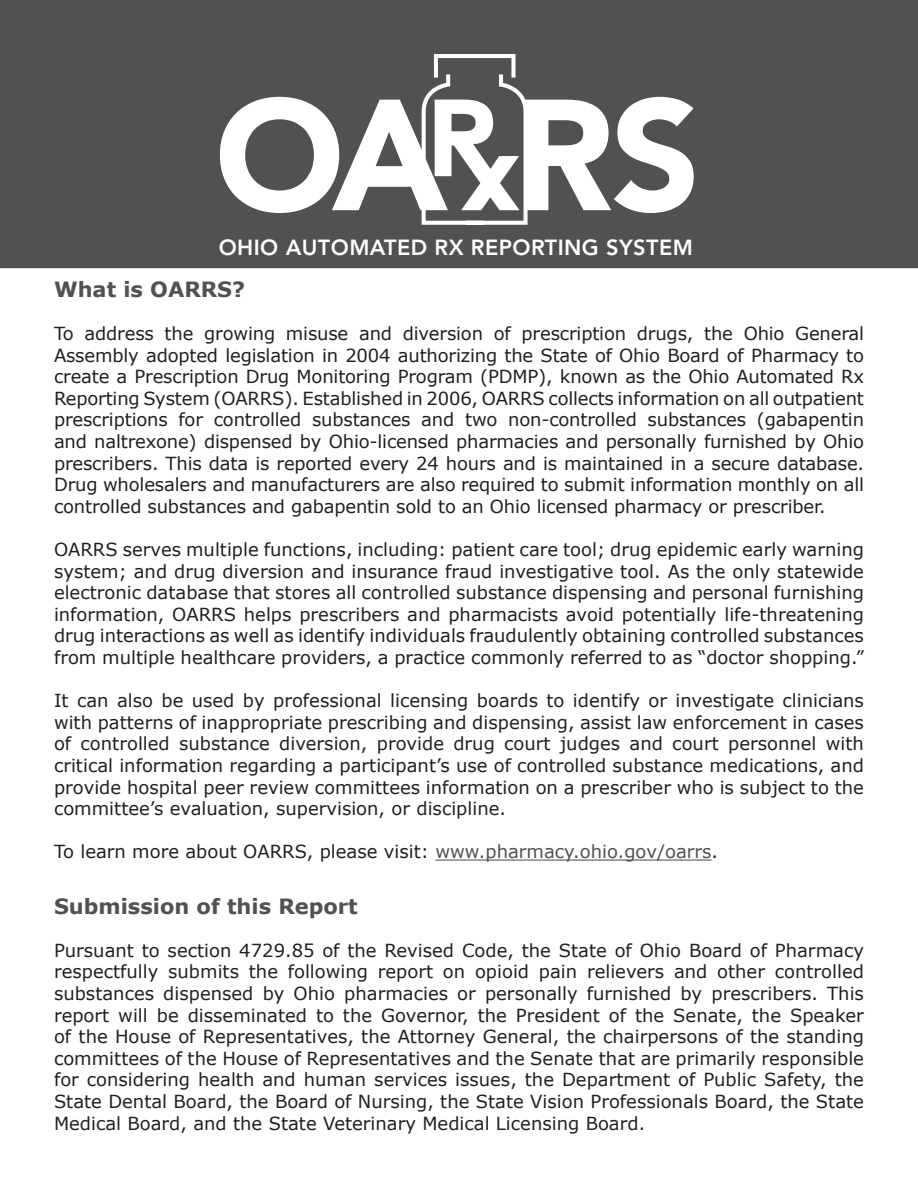
<style>
.page{position:relative;width:918px;height:1188px;background:#fff}
.page>*{position:absolute;margin:0;border:0;box-sizing:border-box;transform-origin:0 0}
.t1{font:800 21.75px "Avenir LT Std";letter-spacing:.02em;color:#fff}
.t2{font:700 21px "Verdana";color:#525051}
.t3{font:18px/21.6px "Verdana";color:#231f20;text-align:justify}
.s1{color:#525051}
</style>
<div class="page">
<hr style="left:435px;top:860px;width:277px;height:1px;background:#525051">
<div style="left:1px;top:1px;width:916px;height:266px;background:#525051"></div>
<div style="left:0;top:0;width:918px;height:268px;border:2px solid #525051"></div>
<svg style="left:220px;top:97px;width:474px;height:116px;fill:#fff"></svg>
<svg style="left:420px;top:54px;width:110px;height:171px"></svg>
<p class="t1" style="left:219px;top:235px;width:476px">OHIO AUTOMATED RX REPORTING SYSTEM</p>
<p class="t2" style="left:54px;top:274px;width:193px">What is OARRS?</p>
<p class="t3" style="left:54px;top:323px;width:812px">To address the growing misuse and diversion of prescription drugs, the Ohio General Assembly adopted legislation in 2004 authorizing the State of Ohio Board of Pharmacy to create a Prescription Drug Monitoring Program (PDMP), known as the Ohio Automated Rx Reporting System (OARRS). Established in 2006, OARRS collects information on all outpatient prescriptions for controlled substances and two non-controlled substances (gabapentin and naltrexone) dispensed by Ohio-licensed pharmacies and personally furnished by Ohio prescribers. This data is reported every 24 hours and is maintained in a secure database.<br>Drug wholesalers and manufacturers are also required to submit information monthly on all controlled substances and gabapentin sold to an Ohio licensed pharmacy or prescriber.</p>
<p class="t3" style="left:54px;top:539px;width:812px">OARRS serves multiple functions, including: patient care tool; drug epidemic early warning system; and drug diversion and insurance fraud investigative tool. As the only statewide electronic database that stores all controlled substance dispensing and personal furnishing information, OARRS helps prescribers and pharmacists avoid potentially life-threatening drug interactions as well as identify individuals fraudulently obtaining controlled substances from multiple healthcare providers, a practice commonly referred to as “doctor shopping.”</p>
<p class="t3" style="left:54px;top:690px;width:812px">It can also be used by professional licensing boards to identify or investigate clinicians with patterns of inappropriate prescribing and dispensing, assist law enforcement in cases of controlled substance diversion, provide drug court judges and court personnel with critical information regarding a participant’s use of controlled substance medications, and provide hospital peer review committees information on a prescriber who is subject to the committee’s evaluation, supervision, or discipline.</p>
<p class="t3" style="left:54px;top:841px;width:666px">To learn more about OARRS, please visit: <span class="s1">www.pharmacy.ohio.gov/oarrs</span>.</p>
<p class="t2" style="left:54px;top:891px;width:305px">Submission of this Report</p>
<p class="t3" style="left:54px;top:939px;width:812px">Pursuant to section 4729.85 of the Revised Code, the State of Ohio Board of Pharmacy respectfully submits the following report on opioid pain relievers and other controlled substances dispensed by Ohio pharmacies or personally furnished by prescribers. This report will be disseminated to the Governor, the President of the Senate, the Speaker of the House of Representatives, the Attorney General, the chairpersons of the standing committees of the House of Representatives and the Senate that are primarily responsible for considering health and human services issues, the Department of Public Safety, the State Dental Board, the Board of Nursing, the State Vision Professionals Board, the State Medical Board, and the State Veterinary Medical Licensing Board.</p>
</div>
